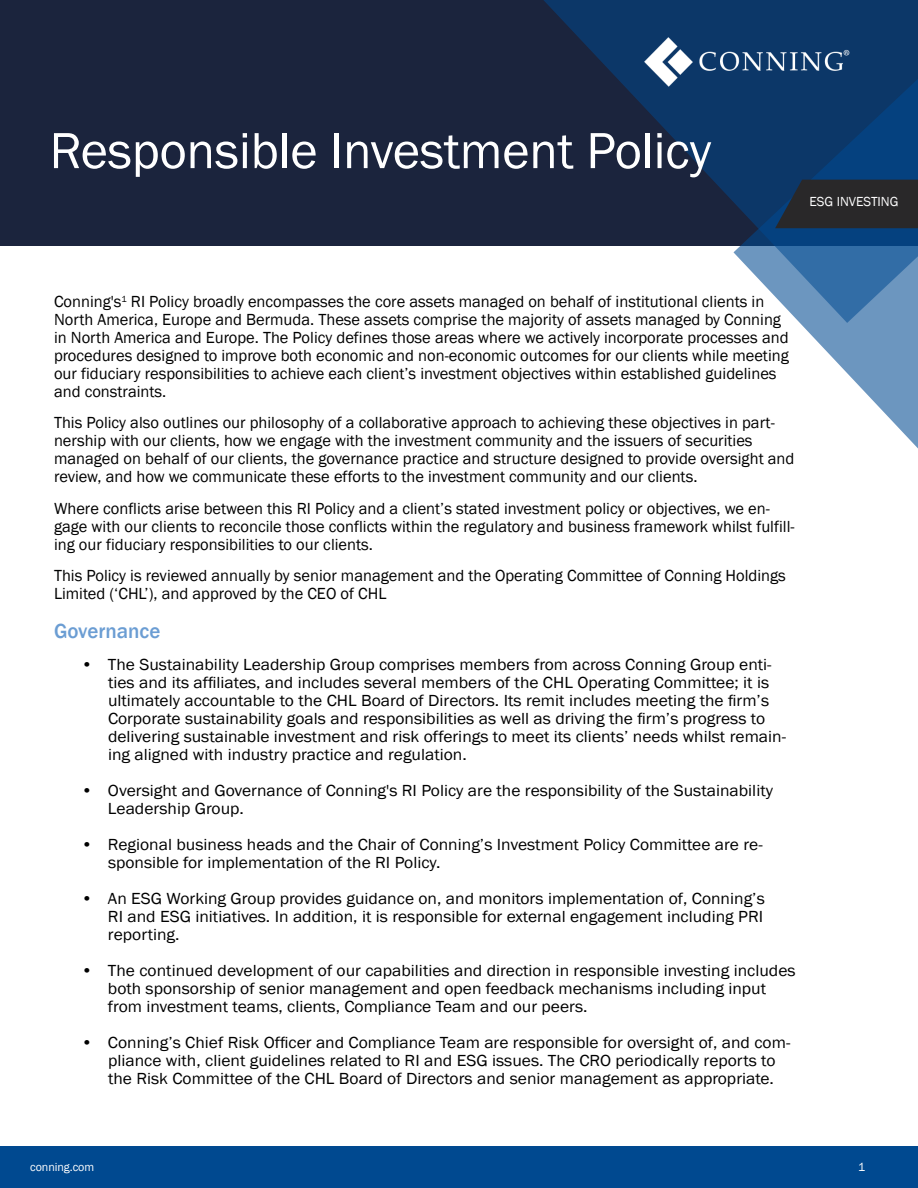
<style>
.page{position:relative;width:918px;height:1188px;background:#fff}
.page>*{position:absolute;margin:0;border:0;box-sizing:border-box;transform-origin:0 0}
.t1{font:52.5px "Franklin Gothic";letter-spacing:-.005em;color:#fff}
.t2{font:500 21px "Franklin Gothic";color:#6b9dd3}
.t3{font:16.5px/18px "Franklin Gothic";color:#000;scale:1.06 1}
.t4{font:16.5px/18px "Franklin Gothic";color:#000101}
.t5{font:13.5px "Franklin Gothic";color:#fff}
.t6{font:12px "Franklin Gothic";letter-spacing:-.005em;color:#fff}
</style>
<div class="page">
<div style="left:0;top:0;width:918px;height:246px;background:#1b243d"></div>
<svg style="left:544px;top:0;width:189px;height:201px"></svg>
<svg style="left:733px;top:0;width:185px;height:449px"></svg>
<div style="left:0;top:1147px;width:918px;height:41px;background:#004990"></div>
<img style="left:644px;top:38px;width:205px;height:49px">
<svg style="left:775px;top:180px;width:143px;height:48px;background:#26292f"></svg>
<h1 class="t1" style="left:50px;top:118px;width:663px">Responsible Investment Policy</h1>
<p class="t5" style="left:810px;top:193px;width:91px">ESG INVESTING</p>
<p class="t4" style="left:54px;top:293px;width:736px">Conning's<sup>1</sup> RI Policy broadly encompasses the core assets managed on behalf of institutional clients in North America, Europe and Bermuda. These assets comprise the majority of assets managed by Conning in North America and Europe. The Policy defines those areas where we actively incorporate processes and procedures designed to improve both economic and non-economic outcomes for our clients while meeting our fiduciary responsibilities to achieve each client’s investment objectives within established guidelines and constraints.</p>
<p class="t4" style="left:54px;top:414px;width:742px">This Policy also outlines our philosophy of a collaborative approach to achieving these objectives in part&shy;nership with our clients, how we engage with the investment community and the issuers of securities managed on behalf of our clients, the governance practice and structure designed to provide oversight and review, and how we communicate these efforts to the investment community and our clients.</p>
<p class="t4" style="left:54px;top:500px;width:742px">Where conflicts arise between this RI Policy and a client’s stated investment policy or objectives, we en&shy;gage with our clients to reconcile those conflicts within the regulatory and business framework whilst fulfill&shy;ing our fiduciary responsibilities to our clients.</p>
<p class="t4" style="left:54px;top:567px;width:733px">This Policy is reviewed annually by senior management and the Operating Committee of Conning Holdings<br>Limited (‘CHL’), and approved by the CEO of CHL</p>
<p class="t2" style="left:54px;top:618px;width:108px">Governance</p>
<p class="t3" style="left:108px;top:655px;width:641px;text-indent:-27px">• The Sustainability Leadership Group comprises members from across Conning Group enti&shy;ties and its affiliates, and includes several members of the CHL Operating Committee; it is ultimately accountable to the CHL Board of Directors. Its remit includes meeting the firm’s Corporate sustainability goals and responsibilities as well as driving the firm’s progress to delivering sustainable investment and risk offerings to meet its clients’ needs whilst remain&shy;ing aligned with industry practice and regulation.</p>
<p class="t3" style="left:108px;top:781px;width:629px;text-indent:-27px">• Oversight and Governance of Conning's RI Policy are the responsibility of the Sustainability<br>Leadership Group.</p>
<p class="t3" style="left:108px;top:835px;width:619px;text-indent:-27px">• Regional business heads and the Chair of Conning’s Investment Policy Committee are re&shy;sponsible for implementation of the RI Policy.</p>
<p class="t3" style="left:108px;top:889px;width:621px;text-align:justify;text-indent:-27px">• An ESG Working Group provides guidance on, and monitors implementation of, Conning’s RI and ESG initiatives. In addition, it is responsible for external engagement including PRI reporting.</p>
<p class="t3" style="left:108px;top:961px;width:650px;text-indent:-27px">• The continued development of our capabilities and direction in responsible investing includes both sponsorship of senior management and open feedback mechanisms including input from investment teams, clients, Compliance Team and our peers.</p>
<p class="t3" style="left:108px;top:1033px;width:645px;text-indent:-27px">• Conning’s Chief Risk Officer and Compliance Team are responsible for oversight of, and com&shy;pliance with, client guidelines related to RI and ESG issues. The CRO periodically reports to the Risk Committee of the CHL Board of Directors and senior management as appropriate.</p>
<p class="t6" style="left:30px;top:1159px;width:65px">conning.com</p>
<p class="t6" style="left:858px;top:1159px;width:9px">1</p>
</div>
